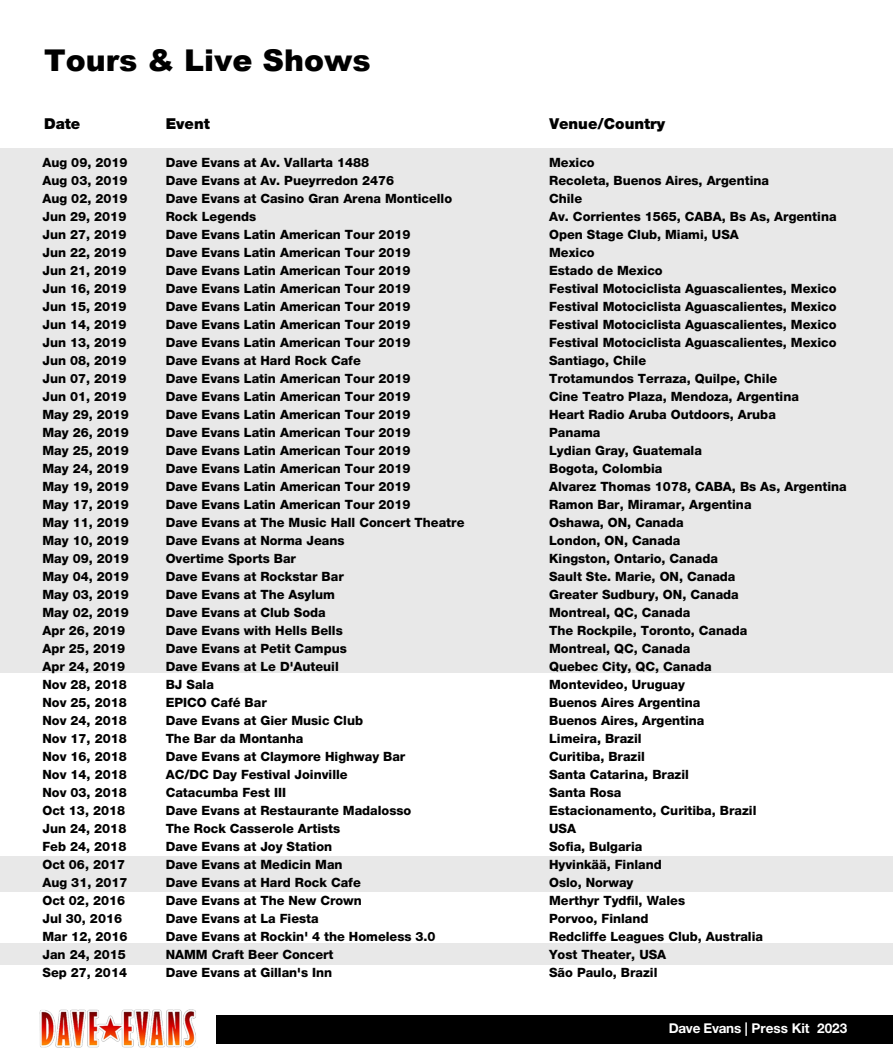
<style>
.page{position:relative;width:893px;height:1063px;background:#fff}
.page>*{position:absolute;margin:0;border:0;box-sizing:border-box;transform-origin:0 0}
.t1{font:900 30px "Arial";color:#000}
.t2{font:900 15px "Helvetica Neue LT Std";color:#000}
.t3{font:700 13.5px "Helvetica Neue LT Std";color:#fff}
.t4{font:800 12.75px/18px "Helvetica Neue LT Std";color:#000}
</style>
<div class="page">
<div style="left:0;top:148px;width:893px;height:525px;background:#e8e8e8"></div>
<div style="left:0;top:943px;width:893px;height:21px;background:#e8e8e8"></div>
<div style="left:0;top:856px;width:893px;height:35px;background:#e8e8e8"></div>
<div style="left:217px;top:1015px;width:676px;height:28px;background:#000"></div>
<img style="left:39px;top:1009px;width:157px;height:39px">
<h1 class="t1" style="left:44px;top:39px;width:328px">Tours &amp; Live Shows</h1>
<p class="t2" style="left:44px;top:115px;width:38px">Date</p>
<p class="t2" style="left:166px;top:115px;width:46px">Event</p>
<p class="t2" style="left:549px;top:115px;width:117px">Venue/Country</p>
<p class="t4" style="left:42px;top:153px;width:88px">Aug 09, 2019<br>Aug 03, 2019<br>Aug 02, 2019<br>Jun 29, 2019<br>Jun 27, 2019<br>Jun 22, 2019<br>Jun 21, 2019<br>Jun 16, 2019<br>Jun 15, 2019<br>Jun 14, 2019<br>Jun 13, 2019<br>Jun 08, 2019<br>Jun 07, 2019<br>Jun 01, 2019<br>May 29, 2019<br>May 26, 2019<br>May 25, 2019<br>May 24, 2019<br>May 19, 2019<br>May 17, 2019<br>May 11, 2019<br>May 10, 2019<br>May 09, 2019<br>May 04, 2019<br>May 03, 2019<br>May 02, 2019<br>Apr 26, 2019<br>Apr 25, 2019<br>Apr 24, 2019<br>Nov 28, 2018<br>Nov 25, 2018<br>Nov 24, 2018<br>Nov 17, 2018<br>Nov 16, 2018<br>Nov 14, 2018<br>Nov 03, 2018<br>Oct 13, 2018<br>Jun 24, 2018<br>Feb 24, 2018<br>Oct 06, 2017<br>Aug 31, 2017<br>Oct 02, 2016<br>Jul 30, 2016<br>Mar 12, 2016<br>Jan 24, 2015<br>Sep 27, 2014</p>
<p class="t4" style="left:166px;top:153px;width:300px">Dave Evans at Av. Vallarta 1488<br>Dave Evans at Av. Pueyrredon 2476<br>Dave Evans at Casino Gran Arena Monticello<br>Rock Legends<br>Dave Evans Latin American Tour 2019<br>Dave Evans Latin American Tour 2019<br>Dave Evans Latin American Tour 2019<br>Dave Evans Latin American Tour 2019<br>Dave Evans Latin American Tour 2019<br>Dave Evans Latin American Tour 2019<br>Dave Evans Latin American Tour 2019<br>Dave Evans at Hard Rock Cafe<br>Dave Evans Latin American Tour 2019<br>Dave Evans Latin American Tour 2019<br>Dave Evans Latin American Tour 2019<br>Dave Evans Latin American Tour 2019<br>Dave Evans Latin American Tour 2019<br>Dave Evans Latin American Tour 2019<br>Dave Evans Latin American Tour 2019<br>Dave Evans Latin American Tour 2019<br>Dave Evans at The Music Hall Concert Theatre<br>Dave Evans at Norma Jeans<br>Overtime Sports Bar<br>Dave Evans at Rockstar Bar<br>Dave Evans at The Asylum<br>Dave Evans at Club Soda<br>Dave Evans with Hells Bells<br>Dave Evans at Petit Campus<br>Dave Evans at Le D'Auteuil<br>BJ Sala<br>EPICO Café Bar<br>Dave Evans at Gier Music Club<br>The Bar da Montanha<br>Dave Evans at Claymore Highway Bar<br>AC/DC Day Festival Joinville<br>Catacumba Fest III<br>Dave Evans at Restaurante Madalosso<br>The Rock Casserole Artists<br>Dave Evans at Joy Station<br>Dave Evans at Medicin Man<br>Dave Evans at Hard Rock Cafe<br>Dave Evans at The New Crown<br>Dave Evans at La Fiesta<br>Dave Evans at Rockin' 4 the Homeless 3.0<br>NAMM Craft Beer Concert<br>Dave Evans at Gillan's Inn</p>
<p class="t4" style="left:549px;top:153px;width:299px">Mexico<br>Recoleta, Buenos Aires, Argentina<br>Chile<br>Av. Corrientes 1565, CABA, Bs As, Argentina<br>Open Stage Club, Miami, USA<br>Mexico<br>Estado de Mexico<br>Festival Motociclista Aguascalientes, Mexico<br>Festival Motociclista Aguascalientes, Mexico<br>Festival Motociclista Aguascalientes, Mexico<br>Festival Motociclista Aguascalientes, Mexico<br>Santiago, Chile<br>Trotamundos Terraza, Quilpe, Chile<br>Cine Teatro Plaza, Mendoza, Argentina<br>Heart Radio Aruba Outdoors, Aruba<br>Panama<br>Lydian Gray, Guatemala<br>Bogota, Colombia<br>Alvarez Thomas 1078, CABA, Bs As, Argentina<br>Ramon Bar, Miramar, Argentina<br>Oshawa, ON, Canada<br>London, ON, Canada<br>Kingston, Ontario, Canada<br>Sault Ste. Marie, ON, Canada<br>Greater Sudbury, ON, Canada<br>Montreal, QC, Canada<br>The Rockpile, Toronto, Canada<br>Montreal, QC, Canada<br>Quebec City, QC, Canada<br>Montevideo, Uruguay<br>Buenos Aires Argentina<br>Buenos Aires, Argentina<br>Limeira, Brazil<br>Curitiba, Brazil<br>Santa Catarina, Brazil<br>Santa Rosa<br>Estacionamento, Curitiba, Brazil<br>USA<br>Sofia, Bulgaria<br>Hyvinkää, Finland<br>Oslo, Norway<br>Merthyr Tydfil, Wales<br>Porvoo, Finland<br>Redcliffe Leagues Club, Australia<br>Yost Theater, USA<br>São Paulo, Brazil</p>
<p class="t3" style="left:669px;top:1020px;width:180px">Dave Evans | Press Kit 2023</p>
</div>
